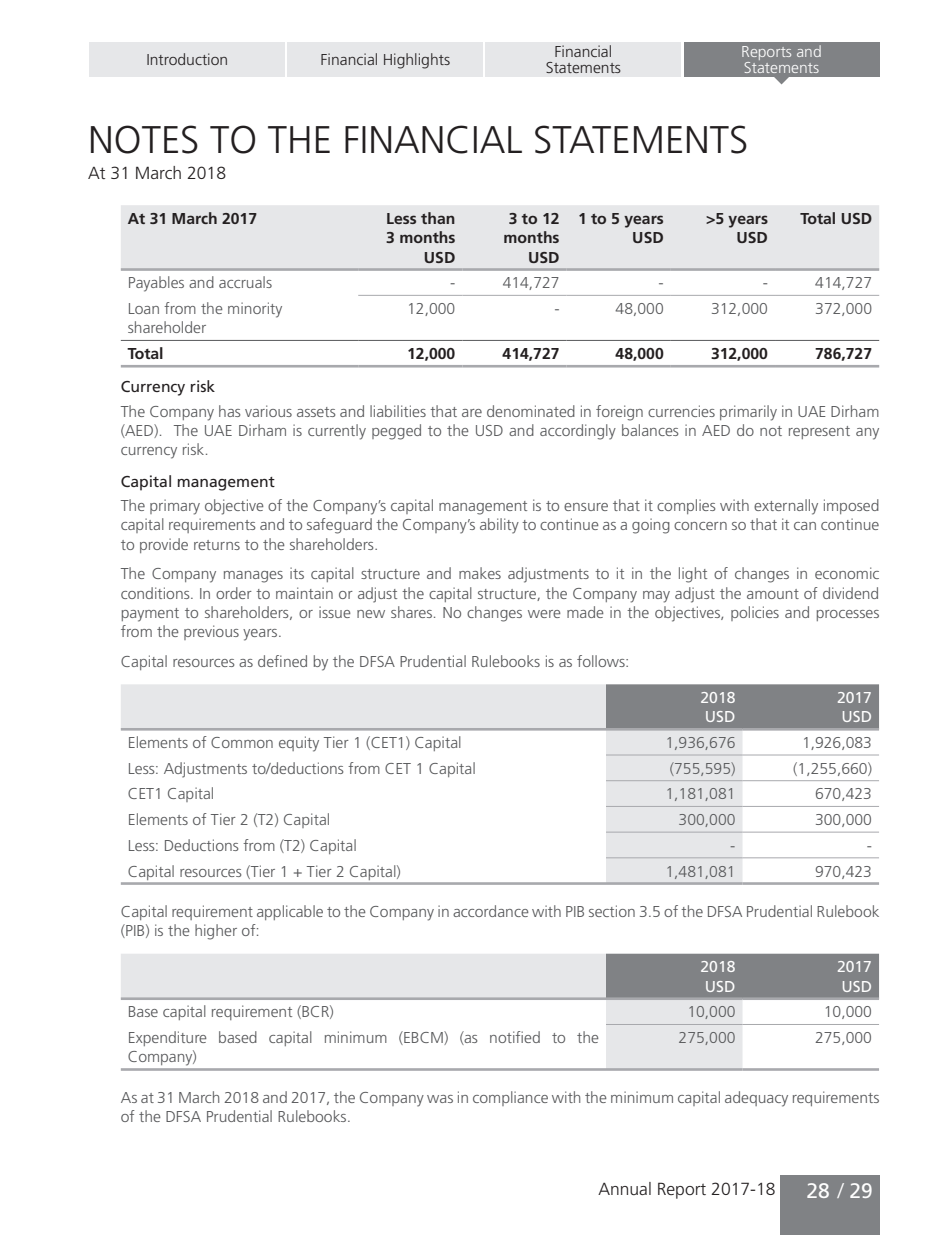
<style>
.page{position:relative;width:949px;height:1235px;background:#fff}
.page>*{position:absolute;margin:0;border:0;box-sizing:border-box;transform-origin:0 0}
.t1{font:300 38.5px "Frutiger LT Std";color:#231f20}
.t2{font:21px "Frutiger LT Std";color:#fff}
.t3{font:300 17.5px "Frutiger LT Std";color:#231f20}
.t4{font:300 15.75px/19.2px "Frutiger LT Std";color:#57585a}
.t5{font:700 15.75px/19.2px "Frutiger LT Std";color:#231f20;text-align:right}
.t6{font:300 15.75px/15.8px "Frutiger LT Std";color:#231f20;text-align:center}
.t7{font:15.75px "Frutiger LT Std";color:#231f20}
.t8{font:15.75px/19.2px "Frutiger LT Std";color:#fff}
.t9{font:300 15.75px/15.8px "Frutiger LT Std";color:#fff}
.s1{font-weight:300}
</style>
<div class="page">
<div style="left:89px;top:42px;width:196px;height:34px;background:#e6e7e9"></div>
<div style="left:287px;top:42px;width:196px;height:34px;background:#e6e7e9"></div>
<div style="left:485px;top:42px;width:196px;height:34px;background:#e6e7e9"></div>
<div style="left:683px;top:42px;width:196px;height:34px;background:#808285"></div>
<svg style="left:773px;top:76px;width:17px;height:8px"></svg>
<div style="left:780px;top:1175px;width:99px;height:60px;background:#808285"></div>
<div style="left:121px;top:205px;width:758px;height:63px;background:#e6e7e9"></div>
<hr style="left:358px;top:295px;width:104px;height:1px;background:#a8a9ad">
<hr style="left:462px;top:295px;width:105px;height:1px;background:#a8a9ad">
<hr style="left:567px;top:295px;width:104px;height:1px;background:#a8a9ad">
<hr style="left:671px;top:295px;width:104px;height:1px;background:#a8a9ad">
<hr style="left:775px;top:295px;width:104px;height:1px;background:#a8a9ad">
<hr style="left:121px;top:268px;width:237px;height:3px;background:#a8a9ad">
<hr style="left:358px;top:268px;width:104px;height:3px;background:#a8a9ad">
<hr style="left:462px;top:268px;width:105px;height:3px;background:#a8a9ad">
<hr style="left:567px;top:268px;width:104px;height:3px;background:#a8a9ad">
<hr style="left:671px;top:268px;width:104px;height:3px;background:#a8a9ad">
<hr style="left:775px;top:268px;width:104px;height:3px;background:#a8a9ad">
<hr style="left:121px;top:340px;width:237px;height:1px;background:#57585a">
<hr style="left:358px;top:340px;width:104px;height:1px;background:#57585a">
<hr style="left:462px;top:340px;width:105px;height:1px;background:#57585a">
<hr style="left:567px;top:340px;width:104px;height:1px;background:#57585a">
<hr style="left:671px;top:340px;width:104px;height:1px;background:#57585a">
<hr style="left:775px;top:340px;width:104px;height:1px;background:#57585a">
<hr style="left:121px;top:365px;width:237px;height:2px;background:#a8a9ad">
<hr style="left:358px;top:365px;width:104px;height:2px;background:#a8a9ad">
<hr style="left:462px;top:365px;width:105px;height:2px;background:#a8a9ad">
<hr style="left:567px;top:365px;width:104px;height:2px;background:#a8a9ad">
<hr style="left:671px;top:365px;width:104px;height:2px;background:#a8a9ad">
<hr style="left:775px;top:365px;width:104px;height:2px;background:#a8a9ad">
<svg style="left:121px;top:684px;width:621px;height:198px"></svg>
<div style="left:606px;top:684px;width:273px;height:44px;background:#808285"></div>
<hr style="left:121px;top:728px;width:485px;height:2px;background:#a8a9ad">
<hr style="left:606px;top:728px;width:136px;height:2px;background:#a8a9ad">
<hr style="left:742px;top:728px;width:137px;height:2px;background:#a8a9ad">
<hr style="left:606px;top:754px;width:136px;height:1px;background:#a8a9ad">
<hr style="left:742px;top:754px;width:137px;height:1px;background:#a8a9ad">
<hr style="left:606px;top:780px;width:136px;height:1px;background:#a8a9ad">
<hr style="left:742px;top:780px;width:137px;height:1px;background:#a8a9ad">
<hr style="left:606px;top:806px;width:136px;height:1px;background:#a8a9ad">
<hr style="left:742px;top:806px;width:137px;height:1px;background:#a8a9ad">
<hr style="left:606px;top:832px;width:136px;height:1px;background:#a8a9ad">
<hr style="left:742px;top:832px;width:137px;height:1px;background:#a8a9ad">
<hr style="left:606px;top:857px;width:136px;height:1px;background:#a8a9ad">
<hr style="left:742px;top:857px;width:137px;height:1px;background:#a8a9ad">
<hr style="left:121px;top:882px;width:485px;height:3px;background:#a8a9ad">
<hr style="left:606px;top:882px;width:136px;height:3px;background:#a8a9ad">
<hr style="left:742px;top:882px;width:137px;height:3px;background:#a8a9ad">
<svg style="left:121px;top:954px;width:621px;height:114px"></svg>
<div style="left:606px;top:954px;width:273px;height:43px;background:#808285"></div>
<hr style="left:121px;top:997px;width:485px;height:3px;background:#a8a9ad">
<hr style="left:606px;top:997px;width:136px;height:3px;background:#a8a9ad">
<hr style="left:742px;top:997px;width:137px;height:3px;background:#a8a9ad">
<hr style="left:606px;top:1024px;width:136px;height:1px;background:#a8a9ad">
<hr style="left:742px;top:1024px;width:137px;height:1px;background:#a8a9ad">
<hr style="left:121px;top:1068px;width:485px;height:3px;background:#a8a9ad">
<hr style="left:606px;top:1068px;width:136px;height:3px;background:#a8a9ad">
<hr style="left:742px;top:1068px;width:137px;height:3px;background:#a8a9ad">
<p class="t6" style="left:146px;top:52px;width:83px">Introduction</p>
<p class="t6" style="left:321px;top:52px;width:131px">Financial Highlights</p>
<p class="t9" style="left:741px;top:44px;width:82px">Reports and<br>Statements</p>
<p class="t6" style="left:546px;top:44px;width:77px">Financial<br>Statements</p>
<h1 class="t1" style="left:88px;top:118px;width:662px">NOTES TO THE FINANCIAL STATEMENTS</h1>
<p class="t3" style="left:88px;top:163px;width:139px">At 31 March 2018</p>
<p class="t5" style="left:128px;top:209px;width:131px">At 31 March 2017</p>
<p class="t5" style="left:386px;top:209px;width:71px">Less than<br>3 months<br>USD</p>
<p class="t5" style="left:504px;top:209px;width:57px">3 to 12 months<br>USD</p>
<p class="t5" style="left:578px;top:209px;width:87px">1 to 5 years<br>USD</p>
<p class="t5" style="left:706px;top:209px;width:63px">&gt;5 years<br>USD</p>
<p class="t5" style="left:800px;top:209px;width:73px">Total USD</p>
<p class="t4" style="left:128px;top:273px;width:146px">Payables and accruals</p>
<p class="t4" style="left:450px;top:273px;width:7px">-</p>
<p class="t4" style="left:503px;top:273px;width:58px">414,727</p>
<p class="t4" style="left:658px;top:273px;width:7px">-</p>
<p class="t4" style="left:763px;top:273px;width:7px">-</p>
<p class="t4" style="left:815px;top:273px;width:58px">414,727</p>
<p class="t4" style="left:128px;top:299px;width:156px">Loan from the minority shareholder</p>
<p class="t4" style="left:407px;top:299px;width:50px">12,000</p>
<p class="t4" style="left:554px;top:299px;width:7px">-</p>
<p class="t4" style="left:615px;top:299px;width:50px">48,000</p>
<p class="t4" style="left:711px;top:299px;width:58px">312,000</p>
<p class="t4" style="left:815px;top:299px;width:58px">372,000</p>
<p class="t5" style="left:128px;top:344px;width:37px">Total</p>
<p class="t5" style="left:407px;top:344px;width:50px">12,000</p>
<p class="t5" style="left:503px;top:344px;width:58px">414,727</p>
<p class="t5" style="left:615px;top:344px;width:50px">48,000</p>
<p class="t5" style="left:711px;top:344px;width:58px">312,000</p>
<p class="t5" style="left:815px;top:344px;width:58px">786,727</p>
<p class="t7" style="left:121px;top:377px;width:96px">Currency risk</p>
<p class="t4" style="left:121px;top:402px;width:760px;text-align:justify">The Company has various assets and liabilities that are denominated in foreign currencies primarily in UAE Dirham (AED). The UAE Dirham is currently pegged to the USD and accordingly balances in AED do not represent any currency risk.</p>
<p class="t7" style="left:121px;top:472px;width:156px">Capital management</p>
<p class="t4" style="left:121px;top:496px;width:760px;text-align:justify">The primary objective of the Company’s capital management is to ensure that it complies with externally imposed capital requirements and to safeguard the Company’s ability to continue as a going concern so that it can continue to provide returns to the shareholders.</p>
<p class="t4" style="left:121px;top:564px;width:760px;text-align:justify">The Company manages its capital structure and makes adjustments to it in the light of changes in economic conditions. In order to maintain or adjust the capital structure, the Company may adjust the amount of dividend payment to shareholders, or issue new shares. No changes were made in the objectives, policies and processes from the previous years.</p>
<p class="t4" style="left:121px;top:652px;width:510px">Capital resources as defined by the DFSA Prudential Rulebooks is as follows:</p>
<p class="t8" style="left:700px;top:688px;width:37px">2018<br>USD</p>
<p class="t8" style="left:837px;top:688px;width:37px">2017<br>USD</p>
<p class="t4" style="left:128px;top:733px;width:335px">Elements of Common equity Tier 1 (CET1) Capital</p>
<p class="t4" style="left:665px;top:733px;width:72px">1,936,676</p>
<p class="t4" style="left:802px;top:733px;width:72px">1,926,083</p>
<p class="t4" style="left:128px;top:759px;width:350px">Less: Adjustments to/deductions from CET 1 Capital</p>
<p class="t4" style="left:670px;top:759px;width:67px">(755,595)</p>
<p class="t4" style="left:793px;top:759px;width:80px">(1,255,660)</p>
<p class="t4" style="left:128px;top:785px;width:88px">CET1 Capital</p>
<p class="t4" style="left:665px;top:785px;width:72px">1,181,081</p>
<p class="t4" style="left:815px;top:785px;width:58px">670,423</p>
<p class="t4" style="left:128px;top:810px;width:204px">Elements of Tier 2 (T2) Capital</p>
<p class="t4" style="left:678px;top:810px;width:58px">300,000</p>
<p class="t4" style="left:815px;top:810px;width:58px">300,000</p>
<p class="t4" style="left:128px;top:836px;width:231px">Less: Deductions from (T2) Capital</p>
<p class="t4" style="left:730px;top:836px;width:7px">-</p>
<p class="t4" style="left:867px;top:836px;width:7px">-</p>
<p class="t4" style="left:128px;top:862px;width:275px">Capital resources (Tier 1 + Tier 2 Capital)</p>
<p class="t4" style="left:665px;top:862px;width:72px">1,481,081</p>
<p class="t4" style="left:815px;top:862px;width:58px">970,423</p>
<p class="t4" style="left:121px;top:902px;width:760px">Capital requirement applicable to the Company in accordance with PIB section 3.5 of the DFSA Prudential Rulebook (PIB) is the higher of:</p>
<p class="t8" style="left:700px;top:957px;width:37px">2018<br>USD</p>
<p class="t8" style="left:837px;top:957px;width:37px">2017<br>USD</p>
<p class="t4" style="left:128px;top:1002px;width:207px">Base capital requirement (BCR)</p>
<p class="t4" style="left:687px;top:1002px;width:50px">10,000</p>
<p class="t4" style="left:824px;top:1002px;width:50px">10,000</p>
<p class="t4" style="left:128px;top:1028px;width:473px">Expenditure based capital minimum (EBCM) (as notified to the<br>Company)</p>
<p class="t4" style="left:678px;top:1028px;width:58px">275,000</p>
<p class="t4" style="left:815px;top:1028px;width:58px">275,000</p>
<p class="t4" style="left:121px;top:1088px;width:760px">As at 31 March 2018 and 2017, the Company was in compliance with the minimum capital adequacy requirements of the DFSA Prudential Rulebooks.</p>
<p class="t3" style="left:598px;top:1179px;width:179px">Annual Report 2017-18</p>
<h2 class="t2" style="left:806px;top:1178px;width:68px">28 <span class="s1">/</span> 29</h2>
</div>
